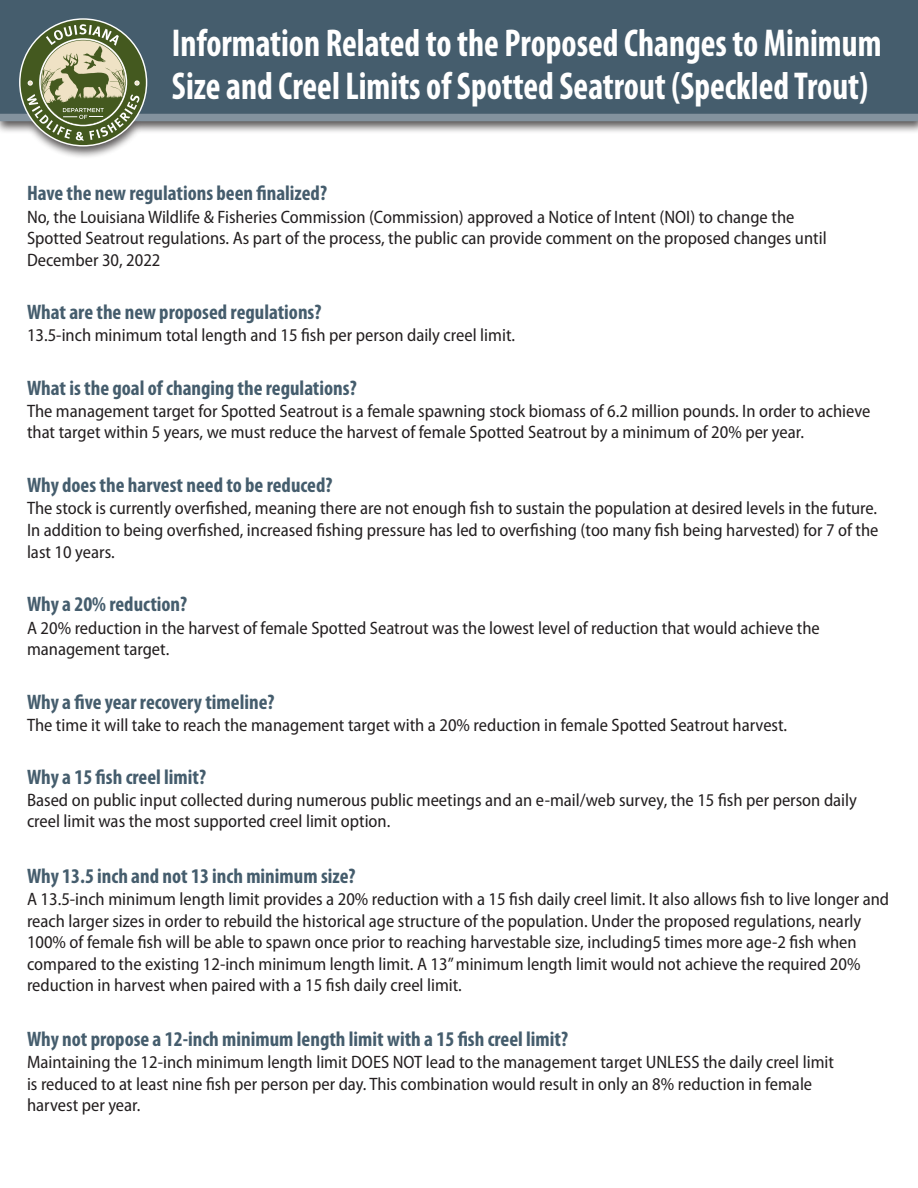
<style>
.page{position:relative;width:918px;height:1188px;background:#fff}
.page>*{position:absolute;margin:0;border:0;box-sizing:border-box;transform-origin:0 0}
.t1{font:700 condensed 39px/43.5px "Myriad Pro";color:#fff;scale:.9 1}
.t2{font:700 condensed 21px "Myriad Pro";color:#455d6d}
.t3{font:semi-condensed 18px/21.6px "Myriad Pro";color:#231f20}
</style>
<div class="page">
<div style="left:0;top:0;width:918px;height:159px;background:#231f20;opacity:.75"></div>
<div style="left:0;top:0;width:918px;height:119px;background:#455d6d"></div>
<div style="left:0;top:114px;width:918px;height:7px;background:#83929e"></div>
<div style="left:21px;top:20px;width:125px;height:125px;background:#44591f;border-radius:50%"></div>
<svg style="left:27px;top:24px;width:113px;height:117px"></svg>
<p class="t1" style="left:172px;top:20px;width:790px">Information Related to the Proposed Changes to Minimum<br>Size and Creel Limits of Spotted Seatrout (Speckled Trout)</p>
<p class="t2" style="left:27px;top:180px;width:302px">Have the new regulations been finalized?</p>
<p class="t3" style="left:27px;top:206px;width:801px">No, the Louisiana Wildlife &amp; Fisheries Commission (Commission) approved a Notice of Intent (NOI) to change the<br>Spotted Seatrout regulations. As part of the process, the public can provide comment on the proposed changes until<br>December 30, 2022</p>
<p class="t2" style="left:27px;top:299px;width:296px">What are the new proposed regulations?</p>
<p class="t3" style="left:27px;top:325px;width:490px">13.5-inch minimum total length and 15 fish per person daily creel limit.</p>
<p class="t2" style="left:27px;top:374px;width:331px">What is the goal of changing the regulations?</p>
<p class="t3" style="left:27px;top:400px;width:845px">The management target for Spotted Seatrout is a female spawning stock biomass of 6.2 million pounds. In order to achieve that target within 5 years, we must reduce the harvest of female Spotted Seatrout by a minimum of 20% per year.</p>
<p class="t2" style="left:27px;top:472px;width:307px">Why does the harvest need to be reduced?</p>
<p class="t3" style="left:27px;top:498px;width:853px;text-align:justify">The stock is currently overfished, meaning there are not enough fish to sustain the population at desired levels in the future.<br>In addition to being overfished, increased fishing pressure has led to overfishing (too many fish being harvested) for 7 of the last 10 years.</p>
<p class="t2" style="left:27px;top:591px;width:162px">Why a 20% reduction?</p>
<p class="t3" style="left:27px;top:617px;width:794px">A 20% reduction in the harvest of female Spotted Seatrout was the lowest level of reduction that would achieve the management target.</p>
<p class="t2" style="left:27px;top:689px;width:249px">Why a five year recovery timeline?</p>
<p class="t3" style="left:27px;top:715px;width:762px">The time it will take to reach the management target with a 20% reduction in female Spotted Seatrout harvest.</p>
<p class="t2" style="left:27px;top:763px;width:181px">Why a 15 fish creel limit?</p>
<p class="t3" style="left:27px;top:789px;width:832px">Based on public input collected during numerous public meetings and an e-mail/web survey, the 15 fish per person daily creel limit was the most supported creel limit option.</p>
<p class="t2" style="left:27px;top:863px;width:330px">Why 13.5 inch and not 13 inch minimum size?</p>
<p class="t3" style="left:27px;top:889px;width:864px">A 13.5-inch minimum length limit provides a 20% reduction with a 15 fish daily creel limit. It also allows fish to live longer and reach larger sizes in order to rebuild the historical age structure of the population. Under the proposed regulations, nearly 100% of female fish will be able to spawn once prior to reaching harvestable size, including5 times more age-2 fish when compared to the existing 12-inch minimum length limit. A 13” minimum length limit would not achieve the required 20% reduction in harvest when paired with a 15 fish daily creel limit.</p>
<p class="t2" style="left:27px;top:1026px;width:543px">Why not propose a 12-inch minimum length limit with a 15 fish creel limit?</p>
<p class="t3" style="left:27px;top:1052px;width:809px">Maintaining the 12-inch minimum length limit DOES NOT lead to the management target UNLESS the daily creel limit is reduced to at least nine fish per person per day. This combination would result in only an 8% reduction in female harvest per year.</p>
</div>
